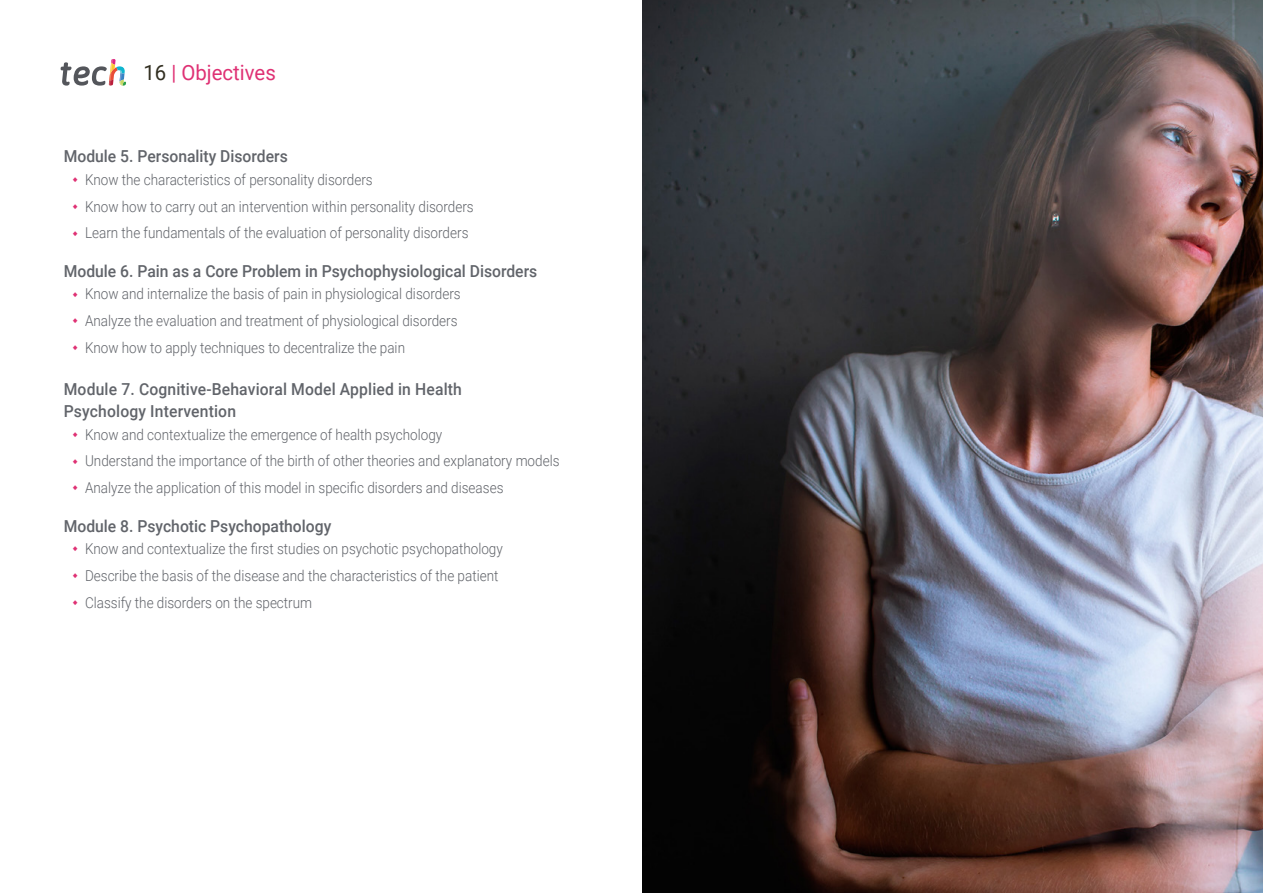
<style>
.page{position:relative;width:1263px;height:893px;background:#fff}
.page>*{position:absolute;margin:0;border:0;box-sizing:border-box;transform-origin:0 0}
.t1{font:21px "Roboto";color:#df3174}
.t2{font:500 16.5px/22.5px "Roboto";color:#61646a;scale:.95 1}
.t3{font:300 15px/26.7px "Roboto";color:#61646a;scale:.9 1}
.s1{color:#312e20}
</style>
<div class="page">
<svg style="left:61px;top:59px;width:65px;height:27px"></svg>
<img style="left:642px;top:0;width:621px;height:893px">
<h1 class="t1" style="left:144px;top:57px;width:134px"><span class="s1">16</span> | Objectives</h1>
<p class="t2" style="left:64px;top:145px;width:237px">Module 5. Personality Disorders</p>
<p class="t3" style="left:85px;top:166px;width:433px">Know the characteristics of personality disorders<br>Know how to carry out an intervention within personality disorders<br>Learn the fundamentals of the evaluation of personality disorders</p>
<p class="t2" style="left:64px;top:259px;width:500px">Module 6. Pain as a Core Problem in Psychophysiological Disorders</p>
<p class="t3" style="left:85px;top:280px;width:419px">Know and internalize the basis of pain in physiological disorders<br>Analyze the evaluation and treatment of physiological disorders<br>Know how to apply techniques to decentralize the pain</p>
<p class="t2" style="left:64px;top:377px;width:421px">Module 7. Cognitive-Behavioral Model Applied in Health<br>Psychology Intervention</p>
<p class="t3" style="left:85px;top:420px;width:529px">Know and contextualize the emergence of health psychology<br>Understand the importance of the birth of other theories and explanatory models<br>Analyze the application of this model in specific disorders and diseases</p>
<p class="t2" style="left:64px;top:514px;width:283px">Module 8. Psychotic Psychopathology</p>
<p class="t3" style="left:85px;top:535px;width:466px">Know and contextualize the first studies on psychotic psychopathology<br>Describe the basis of the disease and the characteristics of the patient<br>Classify the disorders on the spectrum</p>
</div>
